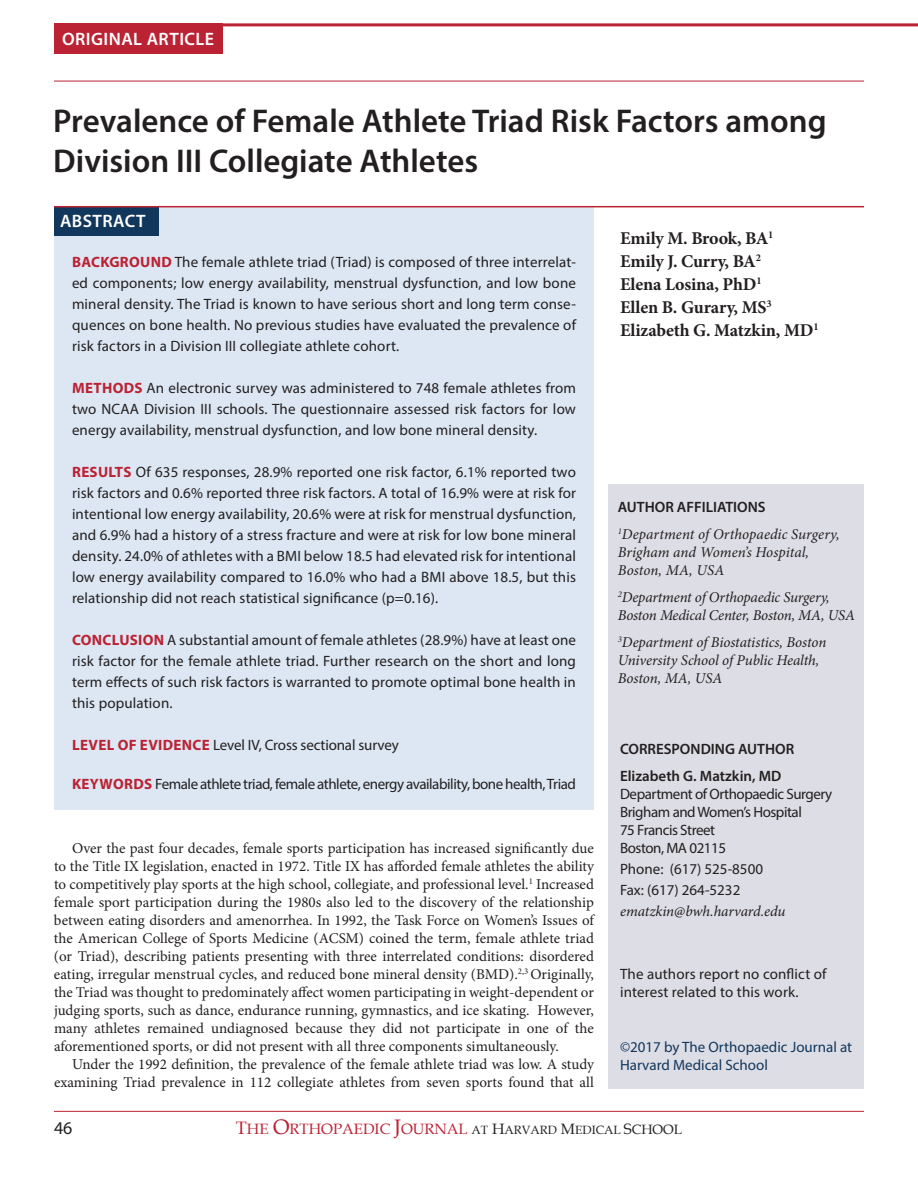
<style>
.page{position:relative;width:918px;height:1188px;background:#fff}
.page>*{position:absolute;margin:0;border:0;box-sizing:border-box;transform-origin:0 0}
.t1{font:600 33px/39.6px "Myriad Pro";color:#231f20}
.t2{font:700 18px/23.1px "Minion Pro";letter-spacing:-.01em;color:#231f20}
.t3{font:600 18px "Myriad Pro";letter-spacing:.025em;color:#fff}
.t4{font:18px "Myriad Pro";color:#231f20}
.t5{font:15px/21px "Myriad Pro";letter-spacing:.005em;color:#231f20;text-align:justify}
.t6{font:15px/18px "Minion Pro";color:#231f20;text-align:justify}
.t7{font:italic 15px/18px "Minion Pro";letter-spacing:-.005em;color:#231f20}
.t8{font:15px/18px "Myriad Pro";letter-spacing:-.03em;color:#231f20}
.t9{font:600 15px/27px "Myriad Pro";color:#231f20}
.t10{font:15px/18px "Myriad Pro";color:#11375d}
.t11{font:15px "Book Antiqua";color:#b23}
.t12{font:700 15px "Myriad Pro";letter-spacing:.02em;color:#b23}
.s1{font-weight:700;color:#b23}
.s2{font-size:18px}
.s3{font-size:21px}
.s4{font-size:12px;color:#231f20}
.s5{color:#231f20}
.s6{font-size:13.5px;color:#231f20}
</style>
<div class="page">
<div style="left:54px;top:23px;width:168px;height:31px;background:#b23"></div>
<div style="left:54px;top:206px;width:539px;height:604px;background:#dce7f3"></div>
<hr style="left:55px;top:23px;width:863px;height:3px;background:#b23">
<div style="left:608px;top:484px;width:256px;height:605px;background:#dddde5"></div>
<div style="left:54px;top:207px;width:104px;height:29px;background:#11375d"></div>
<hr style="left:54px;top:81px;width:810px;height:1px;background:#b23">
<hr style="left:54px;top:206px;width:810px;height:1px;background:#b23">
<hr style="left:54px;top:1111px;width:810px;height:1px;background:#b23">
<p class="t3" style="left:62px;top:28px;width:154px">ORIGINAL ARTICLE</p>
<h1 class="t1" style="left:53px;top:101px;width:775px">Prevalence of Female Athlete Triad Risk Factors among<br>Division III Collegiate Athletes</h1>
<p class="t3" style="left:60px;top:209px;width:87px">ABSTRACT</p>
<p class="t5" style="left:72px;top:251px;width:506px"><span class="s1">BACKGROUND</span> The female athlete triad (Triad) is composed of three interrelat&shy;ed components; low energy availability, menstrual dysfunction, and low bone mineral density. The Triad is known to have serious short and long term conse&shy;quences on bone health. No previous studies have evaluated the prevalence of risk factors in a Division III collegiate athlete cohort.</p>
<p class="t5" style="left:72px;top:377px;width:506px"><span class="s1">METHODS</span> An electronic survey was administered to 748 female athletes from two NCAA Division III schools. The questionnaire assessed risk factors for low energy availability, menstrual dysfunction, and low bone mineral density.</p>
<p class="t5" style="left:72px;top:461px;width:506px"><span class="s1">RESULTS</span> Of 635 responses, 28.9% reported one risk factor, 6.1% reported two risk factors and 0.6% reported three risk factors. A total of 16.9% were at risk for intentional low energy availability, 20.6% were at risk for menstrual dysfunction, and 6.9% had a history of a stress fracture and were at risk for low bone mineral density. 24.0% of athletes with a BMI below 18.5 had elevated risk for intentional low energy availability compared to 16.0% who had a BMI above 18.5, but this relationship did not reach statistical significance (p=0.16).</p>
<p class="t5" style="left:72px;top:629px;width:506px"><span class="s1">CONCLUSION</span> A substantial amount of female athletes (28.9%) have at least one risk factor for the female athlete triad. Further research on the short and long term effects of such risk factors is warranted to promote optimal bone health in this population.</p>
<p class="t12" style="left:72px;top:735px;width:96px">LEVEL OF EVIDENCE</p>
<p class="t5" style="left:213px;top:734px;width:187px">Level IV, Cross sectional survey</p>
<p class="t8" style="left:72px;top:775px;width:505px"><span class="s1">KEYWORDS</span> Female athlete triad, female athlete, energy availability, bone health, Triad</p>
<p class="t6" style="left:54px;top:840px;width:542px;text-indent:18px">Over the past four decades, female sports participation has increased significantly due to the Title IX legislation, enacted in 1972. Title IX has afforded female athletes the ability to competitively play sports at the high school, collegiate, and professional level.<sup>1</sup> Increased female sport participation during the 1980s also led to the discovery of the relationship between eating disorders and amenorrhea. In 1992, the Task Force on Women’s Issues of the American College of Sports Medicine (ACSM) coined the term, female athlete triad (or Triad), describing patients presenting with three interrelated conditions: disordered eating, irregular menstrual cycles, and reduced bone mineral density (BMD).<sup>2,3</sup> Originally, the Triad was thought to predominately affect women participating in weight-dependent or judging sports, such as dance, endurance running, gymnastics, and ice skating. However, many athletes remained undiagnosed because they did not participate in one of the aforementioned sports, or did not present with all three components simultaneously.</p>
<p class="t6" style="left:54px;top:1056px;width:542px;text-align:right">Under the 1992 definition, the prevalence of the female athlete triad was low. A study examining Triad prevalence in 112 collegiate athletes from seven sports found that all</p>
<p class="t2" style="left:620px;top:227px;width:200px">Emily M. Brook, BA<sup>1<br></sup>Emily J. Curry, BA<sup>2<br></sup>Elena Losina, PhD<sup>1<br></sup>Ellen B. Gurary, MS<sup>3<br></sup>Elizabeth G. Matzkin, MD<sup>1</sup></p>
<p class="t9" style="left:618px;top:493px;width:149px">AUTHOR AFFILIATIONS</p>
<p class="t7" style="left:618px;top:525px;width:223px"><sup>1</sup>Department of Orthopaedic Surgery,<br>Brigham and Women’s Hospital,<br>Boston, MA, USA</p>
<p class="t7" style="left:618px;top:588px;width:239px"><sup>2</sup>Department of Orthopaedic Surgery,<br>Boston Medical Center, Boston, MA, USA</p>
<p class="t7" style="left:618px;top:633px;width:210px"><sup>3</sup>Department of Biostatistics, Boston<br>University School of Public Health,<br>Boston, MA, USA</p>
<p class="t9" style="left:620px;top:735px;width:176px">CORRESPONDING AUTHOR<br>Elizabeth G. Matzkin, MD</p>
<p class="t8" style="left:620px;top:785px;width:214px">Department of Orthopaedic Surgery<br>Brigham and Women’s Hospital<br>75 Francis Street<br>Boston, MA 02115</p>
<p class="t5" style="left:620px;top:858px;width:145px">Phone: (617) 525-8500<br>Fax: (617) 264-5232</p>
<p class="t7" style="left:620px;top:902px;width:167px">ematzkin@bwh.harvard.edu</p>
<p class="t5" style="left:620px;top:965px;width:208px;line-height:18px">The authors report no conflict of interest related to this work.</p>
<p class="t10" style="left:620px;top:1037px;width:234px">©2017 by The Orthopaedic Journal at<br>Harvard Medical School</p>
<p class="t4" style="left:54px;top:1117px;width:20px">46</p>
<p class="t11" style="left:236px;top:1118px;width:448px"><span class="s2">T</span>HE <span class="s3">O</span>RTHOPAEDIC <span class="s3">J</span>OURNAL <span class="s4">AT</span> <span class="s5">H</span><span class="s4">ARVARD</span> <span class="s5">M</span><span class="s4">EDICAL</span> <span class="s5">S</span><span class="s6">CHOOL</span></p>
</div>
